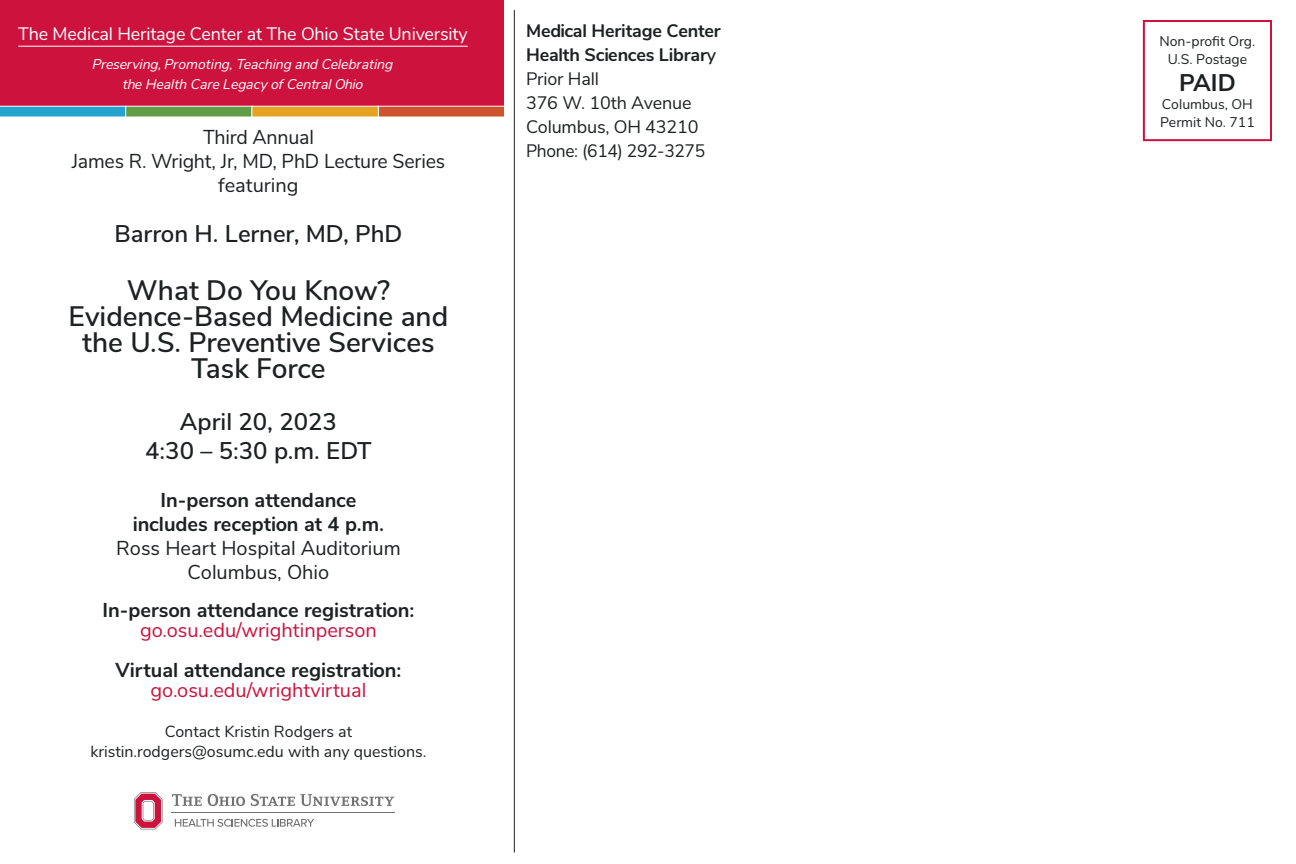
<style>
.page{position:relative;width:1296px;height:864px;background:#fff}
.page>*{position:absolute;margin:0;border:0;box-sizing:border-box;transform-origin:0 0}
.t1{font:600 28px/26px "Buckeye Sans";color:#1e2122;text-align:center}
.t2{font:600 24px/28.8px "Buckeye Sans";color:#1e2122;text-align:center}
.t3{font:700 24px "Buckeye Sans";color:#1e2122}
.t4{font:700 20px/20px "Buckeye Sans";color:#1e2122;text-align:center}
.t5{font:20px/24px "Buckeye Sans";color:#1e2122;text-align:center}
.t6{font:18px/24px "Buckeye Sans";letter-spacing:-.01em;color:#1e2122}
.t7{font:18px "Buckeye Sans";letter-spacing:-.01em;color:#fff}
.t8{font:16px/20px "Buckeye Sans";color:#1e2122;text-align:center}
.t9{font:italic 14px/20px "Buckeye Sans";color:#fff;text-align:center}
.t10{font:14px/18px "Buckeye Sans";color:#1e2122;text-align:center}
.s1{font-weight:400;color:#cd123d}
.s2{font-weight:700}
.s3{font-weight:600}
</style>
<div class="page">
<div style="left:0;top:0;width:504px;height:107px;background:#cd123d"></div>
<hr style="left:18px;top:46px;width:450px;height:1px;background:#fff">
<svg style="left:0;top:106px;width:125px;height:11px"></svg>
<div style="left:125px;top:106px;width:128px;height:12px;background:#619d47;border:1px solid #fff"></div>
<div style="left:378px;top:106px;width:127px;height:12px;background:#ce542d;border:1px solid #fff"></div>
<div style="left:251px;top:106px;width:128px;height:12px;background:#e4a323;border:1px solid #fff"></div>
<hr style="left:514px;top:10px;width:1px;height:842px;background:#231f20">
<img style="left:133px;top:792px;width:262px;height:38px">
<img style="left:1142px;top:20px;width:130px;height:122px">
<h1 class="t7" style="left:18px;top:21px;width:451px">The Medical Heritage Center at The Ohio State University</h1>
<p class="t9" style="left:93px;top:54px;width:301px">Preserving, Promoting, Teaching and Celebrating the Health Care Legacy of Central Ohio</p>
<h2 class="t5" style="left:203px;top:124px;width:112px">Third Annual</h2>
<h2 class="t5" style="left:72px;top:148px;width:375px">James R. Wright, Jr, MD, PhD Lecture Series featuring</h2>
<h2 class="t2" style="left:114px;top:218px;width:289px">Barron H. Lerner, MD, PhD</h2>
<h2 class="t1" style="left:69px;top:275px;width:381px">What Do You Know?<br>Evidence-Based Medicine and the U.S. Preventive Services<br>Task Force</h2>
<h3 class="t2" style="left:145px;top:406px;width:228px">April 20, 2023<br>4:30 – 5:30 p.m. EDT</h3>
<h2 class="t4" style="left:133px;top:487px;width:253px;line-height:24px">In-person attendance includes reception at 4 p.m.</h2>
<p class="t5" style="left:116px;top:534px;width:286px">Ross Heart Hospital Auditorium</p>
<p class="t5" style="left:188px;top:558px;width:143px">Columbus, Ohio</p>
<p class="t4" style="left:103px;top:599px;width:313px">In-person attendance registration: <span class="s1">go.osu.edu/wrightinperson</span></p>
<p class="t4" style="left:116px;top:658px;width:287px">Virtual attendance registration: <span class="s1">go.osu.edu/wrightvirtual</span></p>
<p class="t8" style="left:90px;top:720px;width:338px">Contact Kristin Rodgers at kristin.rodgers@osumc.edu with any questions.</p>
<p class="t6" style="left:526px;top:17px;width:196px"><span class="s2">Medical Heritage Center<br>Health Sciences Librar</span><span class="s3">y<br></span>Prior Hall<br>376 W. 10th Avenue<br>Columbus, OH 43210<br>Phone: (614) 292-3275</p>
<p class="t10" style="left:1160px;top:31px;width:97px">Non-profit Org.<br>U.S. Postage</p>
<p class="t3" style="left:1179px;top:65px;width:58px">PAID</p>
<p class="t10" style="left:1160px;top:94px;width:96px;text-align:left">Columbus, OH<br>Permit No. 711</p>
</div>
